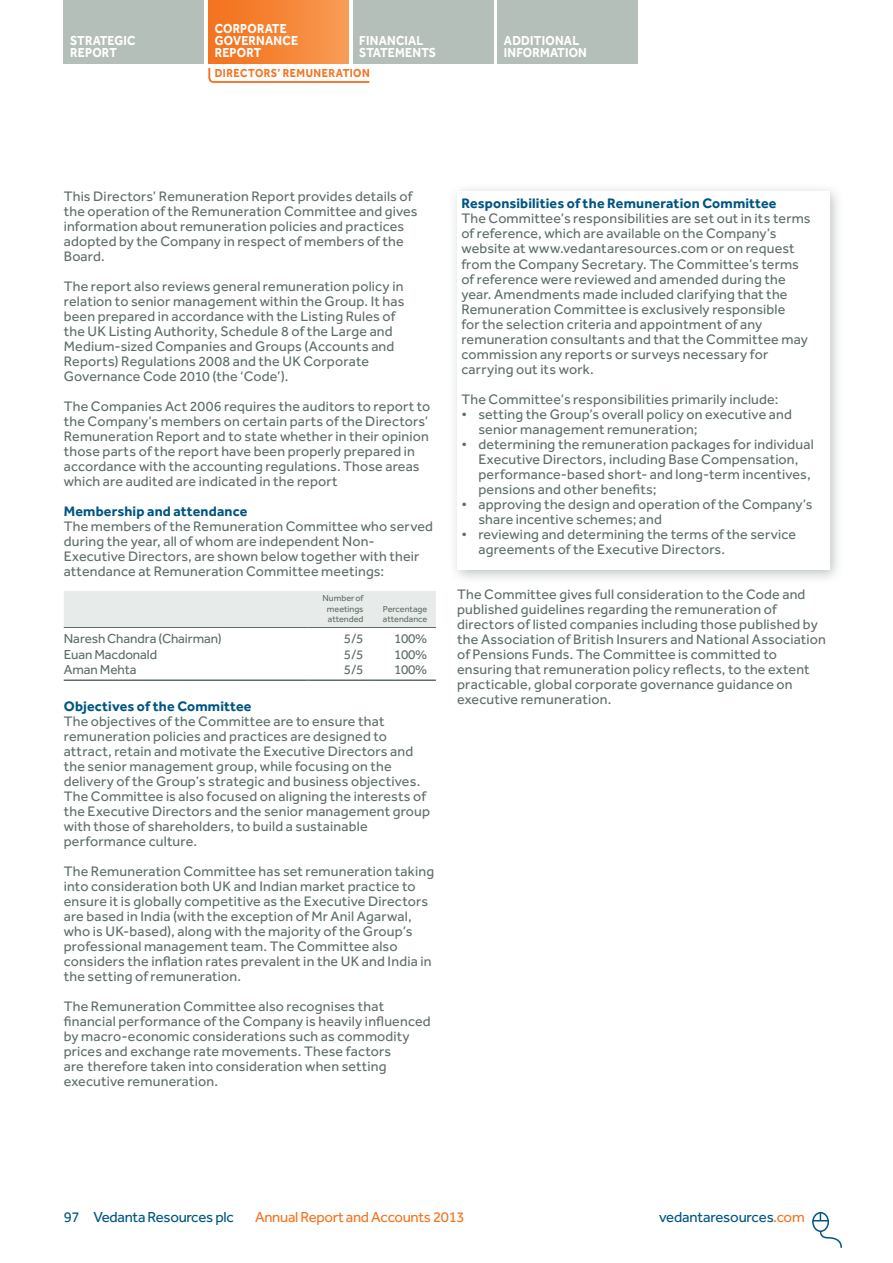
<style>
.page{position:relative;width:893px;height:1263px;background:#fff}
.page>*{position:absolute;margin:0;border:0;box-sizing:border-box;transform-origin:0 0}
.t1{font:15px "Effra";letter-spacing:-.02em;color:#005581}
.t2{font:15px "Effra";letter-spacing:-.02em;color:#f47421}
.t3{font:14.25px/15px "Effra";letter-spacing:.015em;color:#5e6e66}
.t4{font:700 14.25px "Effra";letter-spacing:.01em;color:#005581}
.t5{font:700 13.5px/12px "Effra";letter-spacing:.02em;color:#fff;scale:.9 1}
.t6{font:13.5px "Effra";letter-spacing:-.005em;color:#5e6e66}
.t7{font:700 12px "Effra";letter-spacing:.045em;color:#f47421;scale:.9 1}
.t8{font:9px/10.5px "Effra";color:#5e6e66;text-align:justify}
.s1{color:#f47421}
</style>
<div class="page">
<div style="left:812px;top:1212px;width:17px;height:20px;border:2px solid #005581;border-radius:50%"></div>
<svg style="left:813px;top:1212px;width:15px;height:9px"></svg>
<svg style="left:819px;top:1230px;width:23px;height:18px"></svg>
<div style="left:64px;top:0;width:140px;height:64px;background:#b4bfba"></div>
<div style="left:208px;top:0;width:141px;height:64px;background:linear-gradient(to right,#f3701a,#f89b53)"></div>
<div style="left:353px;top:0;width:140px;height:64px;background:#b4bfba"></div>
<div style="left:497px;top:0;width:141px;height:64px;background:#b4bfba"></div>
<svg style="left:208px;top:68px;width:162px;height:15px"></svg>
<div style="left:448px;top:183px;width:396px;height:401px;background:#5e6e66;opacity:.4"></div>
<div style="left:457px;top:191px;width:372px;height:379px;background:#fff"></div>
<div style="left:64px;top:591px;width:372px;height:36px;background:#e7ebe9"></div>
<hr style="left:64px;top:679px;width:244px;height:2px;background:#5e6e66">
<hr style="left:308px;top:679px;width:64px;height:2px;background:#5e6e66">
<hr style="left:372px;top:679px;width:64px;height:2px;background:#5e6e66">
<hr style="left:64px;top:627px;width:244px;height:1px;background:#5e6e66">
<hr style="left:308px;top:627px;width:64px;height:1px;background:#5e6e66">
<hr style="left:372px;top:627px;width:64px;height:1px;background:#5e6e66">
<p class="t5" style="left:70px;top:35px;width:74px">STRATEGIC<br>REPORT</p>
<p class="t5" style="left:215px;top:23px;width:94px">CORPORATE<br>GOVERNANCE<br>REPORT</p>
<p class="t5" style="left:359px;top:35px;width:87px">FINANCIAL<br>STATEMENTS</p>
<p class="t5" style="left:504px;top:35px;width:94px">ADDITIONAL<br>INFORMATION</p>
<p class="t7" style="left:215px;top:66px;width:174px">DIRECTORS’ REMUNERATION</p>
<p class="t3" style="left:64px;top:188px;width:355px">This Directors’ Remuneration Report provides details of the operation of the Remuneration Committee and gives information about remuneration policies and practices adopted by the Company in respect of members of the Board.</p>
<p class="t3" style="left:64px;top:278px;width:342px">The report also reviews general remuneration policy in relation to senior management within the Group. It has been prepared in accordance with the Listing Rules of the UK Listing Authority, Schedule 8 of the Large and Medium-sized Companies and Groups (Accounts and Reports) Regulations 2008 and the UK Corporate Governance Code 2010 (the ‘Code’).</p>
<p class="t3" style="left:64px;top:398px;width:368px">The Companies Act 2006 requires the auditors to report to the Company’s members on certain parts of the Directors’ Remuneration Report and to state whether in their opinion those parts of the report have been properly prepared in accordance with the accounting regulations. Those areas which are audited are indicated in the report</p>
<p class="t4" style="left:64px;top:502px;width:185px">Membership and attendance</p>
<p class="t3" style="left:64px;top:518px;width:371px">The members of the Remuneration Committee who served during the year, all of whom are independent Non-Executive Directors, are shown below together with their attendance at Remuneration Committee meetings:</p>
<p class="t8" style="left:327px;top:593px;width:38px;text-indent:-4px">Number of meetings attended</p>
<p class="t8" style="left:383px;top:603px;width:46px">Percentage attendance</p>
<p class="t6" style="left:64px;top:631px;width:159px">Naresh Chandra (Chairman)</p>
<p class="t6" style="left:344px;top:631px;width:21px">5/5</p>
<p class="t6" style="left:394px;top:631px;width:35px">100%</p>
<p class="t6" style="left:64px;top:646px;width:95px">Euan Macdonald</p>
<p class="t6" style="left:344px;top:646px;width:21px">5/5</p>
<p class="t6" style="left:394px;top:646px;width:35px">100%</p>
<p class="t6" style="left:64px;top:662px;width:74px">Aman Mehta</p>
<p class="t6" style="left:344px;top:662px;width:21px">5/5</p>
<p class="t6" style="left:394px;top:662px;width:35px">100%</p>
<p class="t4" style="left:64px;top:697px;width:189px">Objectives of the Committee</p>
<p class="t3" style="left:64px;top:713px;width:368px">The objectives of the Committee are to ensure that remuneration policies and practices are designed to attract, retain and motivate the Executive Directors and the senior management group, while focusing on the delivery of the Group’s strategic and business objectives.<br>The Committee is also focused on aligning the interests of the Executive Directors and the senior management group with those of shareholders, to build a sustainable performance culture.</p>
<p class="t3" style="left:64px;top:864px;width:372px">The Remuneration Committee has set remuneration taking into consideration both UK and Indian market practice to ensure it is globally competitive as the Executive Directors are based in India (with the exception of Mr Anil Agarwal, who is UK-based), along with the majority of the Group’s professional management team. The Committee also considers the inflation rates prevalent in the UK and India in the setting of remuneration.</p>
<p class="t3" style="left:64px;top:999px;width:368px">The Remuneration Committee also recognises that financial performance of the Company is heavily influenced by macro-economic considerations such as commodity prices and exchange rate movements. These factors<br>are therefore taken into consideration when setting executive remuneration.</p>
<p class="t4" style="left:461px;top:195px;width:317px">Responsibilities of the Remuneration Committee</p>
<p class="t3" style="left:461px;top:211px;width:351px">The Committee’s responsibilities are set out in its terms of reference, which are available on the Company’s website at www.vedantaresources.com or on request from the Company Secretary. The Committee’s terms of reference were reviewed and amended during the year. Amendments made included clarifying that the Remuneration Committee is exclusively responsible<br>for the selection criteria and appointment of any remuneration consultants and that the Committee may commission any reports or surveys necessary for carrying out its work.</p>
<p class="t3" style="left:461px;top:391px;width:319px">The Committee’s responsibilities primarily include:</p>
<p class="t3" style="left:478px;top:406px;width:315px;text-indent:-17px">• setting the Group’s overall policy on executive and senior management remuneration;</p>
<p class="t3" style="left:478px;top:436px;width:337px;text-indent:-17px">• determining the remuneration packages for individual Executive Directors, including Base Compensation, performance-based short- and long-term incentives, pensions and other benefits;</p>
<p class="t3" style="left:478px;top:496px;width:336px;text-indent:-17px">• approving the design and operation of the Company’s share incentive schemes; and</p>
<p class="t3" style="left:478px;top:526px;width:319px;text-indent:-17px">• reviewing and determining the terms of the service agreements of the Executive Directors.</p>
<p class="t3" style="left:457px;top:586px;width:370px">The Committee gives full consideration to the Code and published guidelines regarding the remuneration of directors of listed companies including those published by the Association of British Insurers and National Association of Pensions Funds. The Committee is committed to ensuring that remuneration policy reflects, to the extent practicable, global corporate governance guidance on executive remuneration.</p>
<p class="t1" style="left:64px;top:1208px;width:171px">97 Vedanta Resources plc</p>
<p class="t2" style="left:255px;top:1208px;width:211px">Annual Report and Accounts 2013</p>
<p class="t1" style="left:659px;top:1208px;width:147px">vedantaresources<span class="s1">.com</span></p>
</div>
